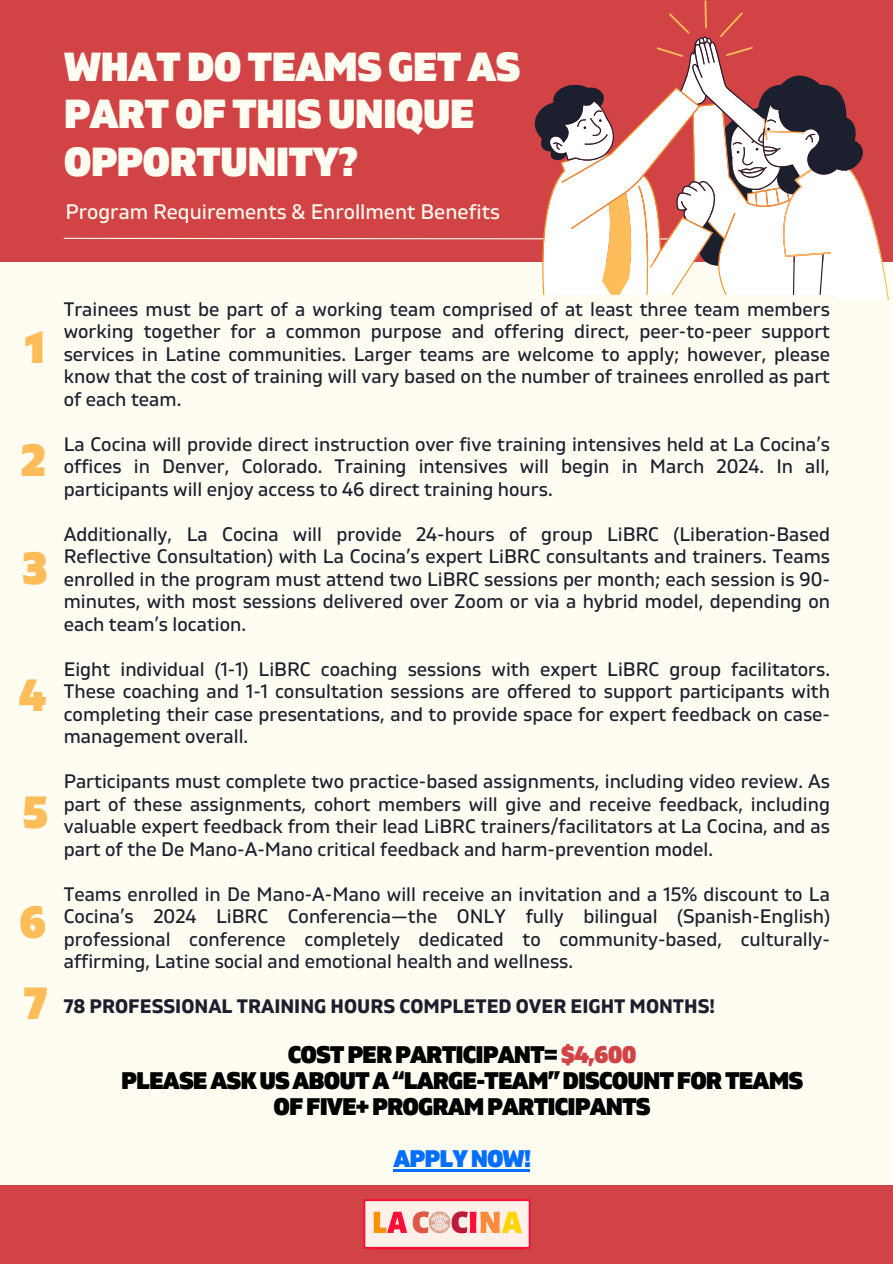
<style>
.page{position:relative;width:893px;height:1264px;background:#fff}
.page>*{position:absolute;margin:0;border:0;box-sizing:border-box;transform-origin:0 0}
.t1{font:900 45px "Gilam";color:#ffbd59}
.t2{font:900 40.5px/47.2px "Gilam";letter-spacing:-.025em;color:#fffcf2}
.t3{font:900 24px/25.8px "Gilam";letter-spacing:-.04em;color:#000;text-align:center}
.t4{font:900 24px "Gilam";letter-spacing:-.04em;color:#046fff}
.t5{font:21px "Gilam";color:#fffcf2}
.t6{font:19.5px/22.5px "Gilam";color:#1c1f2e;text-align:justify}
.t7{font:700 19.5px "Gilam";color:#1c1f2e}
.s1{color:#d14344}
</style>
<div class="page">
<div style="left:0;top:0;width:892px;height:1263px;background:#fffcf2"></div>
<div style="left:0;top:0;width:892px;height:262px;background:#d14344"></div>
<svg style="left:63px;top:237px;width:468px;height:3px"></svg>
<div style="left:0;top:1184px;width:892px;height:79px;background:#d14344"></div>
<img style="left:363px;top:1199px;width:168px;height:51px">
<svg style="left:531px;top:84px;width:71px;height:211px;fill:#fff"></svg>
<svg style="left:602px;top:0;width:286px;height:299px"></svg>
<hr style="left:393px;top:1168px;width:137px;height:3px;background:#046fff">
<p class="t2" style="left:64px;top:45px;width:458px">WHAT DO TEAMS GET AS<br>PART OF THIS UNIQUE<br>OPPORTUNITY?</p>
<h1 class="t5" style="left:65px;top:200px;width:436px">Program Requirements &amp; Enrollment Benefits</h1>
<p class="t1" style="left:25px;top:320px;width:22px">1</p>
<p class="t1" style="left:21px;top:434px;width:27px">2</p>
<p class="t1" style="left:22px;top:542px;width:28px">3</p>
<p class="t1" style="left:19px;top:669px;width:29px">4</p>
<p class="t1" style="left:23px;top:785px;width:27px">5</p>
<p class="t1" style="left:19px;top:895px;width:29px">6</p>
<p class="t1" style="left:24px;top:976px;width:25px">7</p>
<h3 class="t6" style="left:64px;top:298px;width:767px">Trainees must be part of a working team comprised of at least three team members working together for a common purpose and offering direct, peer-to-peer support services in Latine communities. Larger teams are welcome to apply; however, please know that the cost of training will vary based on the number of trainees enrolled as part of each team.</h3>
<p class="t6" style="left:64px;top:433px;width:767px">La Cocina will provide direct instruction over five training intensives held at La Cocina’s offices in Denver, Colorado. Training intensives will begin in March 2024. In all, participants will enjoy access to 46 direct training hours.</p>
<p class="t6" style="left:64px;top:523px;width:767px">Additionally, La Cocina will provide 24-hours of group LiBRC (Liberation-Based Reflective Consultation) with La Cocina’s expert LiBRC consultants and trainers. Teams enrolled in the program must attend two LiBRC sessions per month; each session is 90- minutes, with most sessions delivered over Zoom or via a hybrid model, depending on each team’s location.</p>
<p class="t6" style="left:64px;top:658px;width:767px">Eight individual (1-1) LiBRC coaching sessions with expert LiBRC group facilitators.<br>These coaching and 1-1 consultation sessions are offered to support participants with completing their case presentations, and to provide space for expert feedback on case&shy;management overall.</p>
<p class="t6" style="left:64px;top:771px;width:767px">Participants must complete two practice-based assignments, including video review. As part of these assignments, cohort members will give and receive feedback, including valuable expert feedback from their lead LiBRC trainers/facilitators at La Cocina, and as part of the De Mano-A-Mano critical feedback and harm-prevention model.</p>
<p class="t6" style="left:64px;top:883px;width:767px">Teams enrolled in De Mano-A-Mano will receive an invitation and a 15% discount to La Cocina’s 2024 LiBRC Conferencia—the ONLY fully bilingual (Spanish-English) professional conference completely dedicated to community-based, culturally&shy;affirming, Latine social and emotional health and wellness.</p>
<p class="t7" style="left:64px;top:995px;width:652px">78 PROFESSIONAL TRAINING HOURS COMPLETED OVER EIGHT MONTHS!</p>
<p class="t3" style="left:121px;top:1042px;width:683px">COSTPERPARTICIPANT=<span class="s1">$4,600<br></span>PLEASEASKUSABOUTA“LARGE-TEAM”DISCOUNTFORTEAMS<br>OFFIVE+PROGRAMPARTICIPANTS</p>
<h2 class="t4" style="left:393px;top:1144px;width:139px">APPLYNOW!</h2>
</div>
